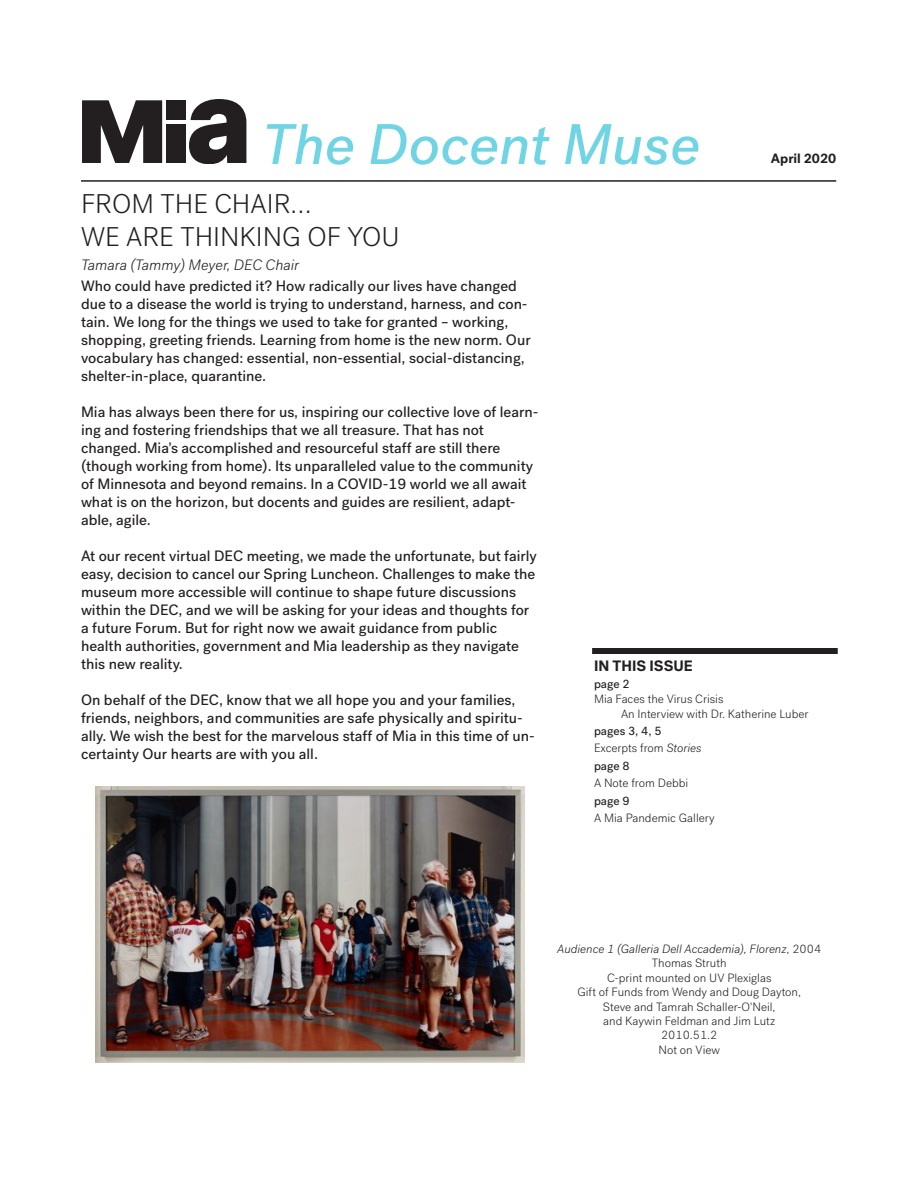
<style>
.page{position:relative;width:918px;height:1188px;background:#fff}
.page>*{position:absolute;margin:0;border:0;box-sizing:border-box;transform-origin:0 0}
.t1{font:italic 57px "Mia Grotesk";color:#6fd4e4}
.t2{font:300 27px/32.4px "Mia Grotesk";color:#231f20}
.t3{font:15px/18px "Mia Grotesk";color:#231f20}
.t4{font:italic 300 15px "Mia Grotesk";color:#231f20}
.t5{font:700 15px "Mia Grotesk";color:#231f20}
.t6{font:700 13.5px "Mia Grotesk";color:#231f20}
.t7{font:300 12px/14.4px "Mia Grotesk";color:#231f20}
.t8{font:12px/17.4px "Mia Grotesk";color:#231f20}
.s1{font-weight:300}
.s2{font-weight:300;font-style:italic}
.s3{font-style:italic}
</style>
<div class="page">
<svg style="left:82px;top:100px;width:80px;height:63px"></svg>
<div style="left:167px;top:124px;width:19px;height:39px;background:#231f20"></div>
<svg style="left:189px;top:99px;width:57px;height:65px"></svg>
<div style="left:167px;top:100px;width:19px;height:20px;background:#231f20"></div>
<div style="left:592px;top:648px;width:246px;height:6px;background:#231f20"></div>
<hr style="left:81px;top:180px;width:755px;height:2px;background:#231f20">
<img style="left:96px;top:787px;width:429px;height:276px">
<h1 class="t1" style="left:262px;top:111px;width:440px">The Docent Muse</h1>
<p class="t6" style="left:771px;top:150px;width:67px">April 2020</p>
<h2 class="t2" style="left:81px;top:188px;width:320px">FROM THE CHAIR…<br>WE ARE THINKING OF YOU</h2>
<p class="t4" style="left:81px;top:256px;width:220px">Tamara (Tammy) Meyer, DEC Chair</p>
<p class="t3" style="left:81px;top:277px;width:451px">Who could have predicted it? How radically our lives have changed due to a disease the world is trying to understand, harness, and con&shy;tain. We long for the things we used to take for granted – working, shopping, greeting friends. Learning from home is the new norm. Our vocabulary has changed: essential, non-essential, social-distancing, shelter-in-place, quarantine.</p>
<p class="t3" style="left:81px;top:403px;width:459px">Mia has always been there for us, inspiring our collective love of learn&shy;ing and fostering friendships that we all treasure. That has not changed. Mia’s accomplished and resourceful staff are still there (though working from home). Its unparalleled value to the community of Minnesota and beyond remains. In a COVID-19 world we all await what is on the horizon, but docents and guides are resilient, adapt&shy;able, agile.</p>
<p class="t3" style="left:81px;top:547px;width:457px">At our recent virtual DEC meeting, we made the unfortunate, but fairly easy, decision to cancel our Spring Luncheon. Challenges to make the museum more accessible will continue to shape future discussions within the DEC, and we will be asking for your ideas and thoughts for a future Forum. But for right now we await guidance from public health authorities, government and Mia leadership as they navigate this new reality.</p>
<p class="t3" style="left:81px;top:691px;width:455px">On behalf of the DEC, know that we all hope you and your families, friends, neighbors, and communities are safe physically and spiritu&shy;ally. We wish the best for the marvelous staff of Mia in this time of un&shy;certainty Our hearts are with you all.</p>
<p class="t5" style="left:594px;top:656px;width:100px">IN THIS ISSUE</p>
<p class="t8" style="left:594px;top:675px;width:37px">page 2</p>
<p class="t7" style="left:621px;top:692px;width:189px;text-indent:-27px">Mia Faces the Virus Crisis<br>An Interview with Dr. Katherine Luber</p>
<p class="t8" style="left:594px;top:722px;width:109px">pages 3, 4, 5<br><span class="s1">Excerpts from</span> <span class="s2">Stories </span>page 8</p>
<p class="t7" style="left:594px;top:776px;width:96px">A Note from Debbi</p>
<p class="t8" style="left:594px;top:792px;width:37px">page 9</p>
<p class="t7" style="left:594px;top:811px;width:122px">A Mia Pandemic Gallery</p>
<p class="t7" style="left:557px;top:942px;width:265px;text-align:center"><span class="s3">Audience 1 (Galleria Dell Accademia), Florenz</span>, 2004<br>Thomas Struth<br>C-print mounted on UV Plexiglas<br>Gift of Funds from Wendy and Doug Dayton,<br>Steve and Tamrah Schaller-O'Neil,<br>and Kaywin Feldman and Jim Lutz<br>2010.51.2<br>Not on View</p>
</div>
